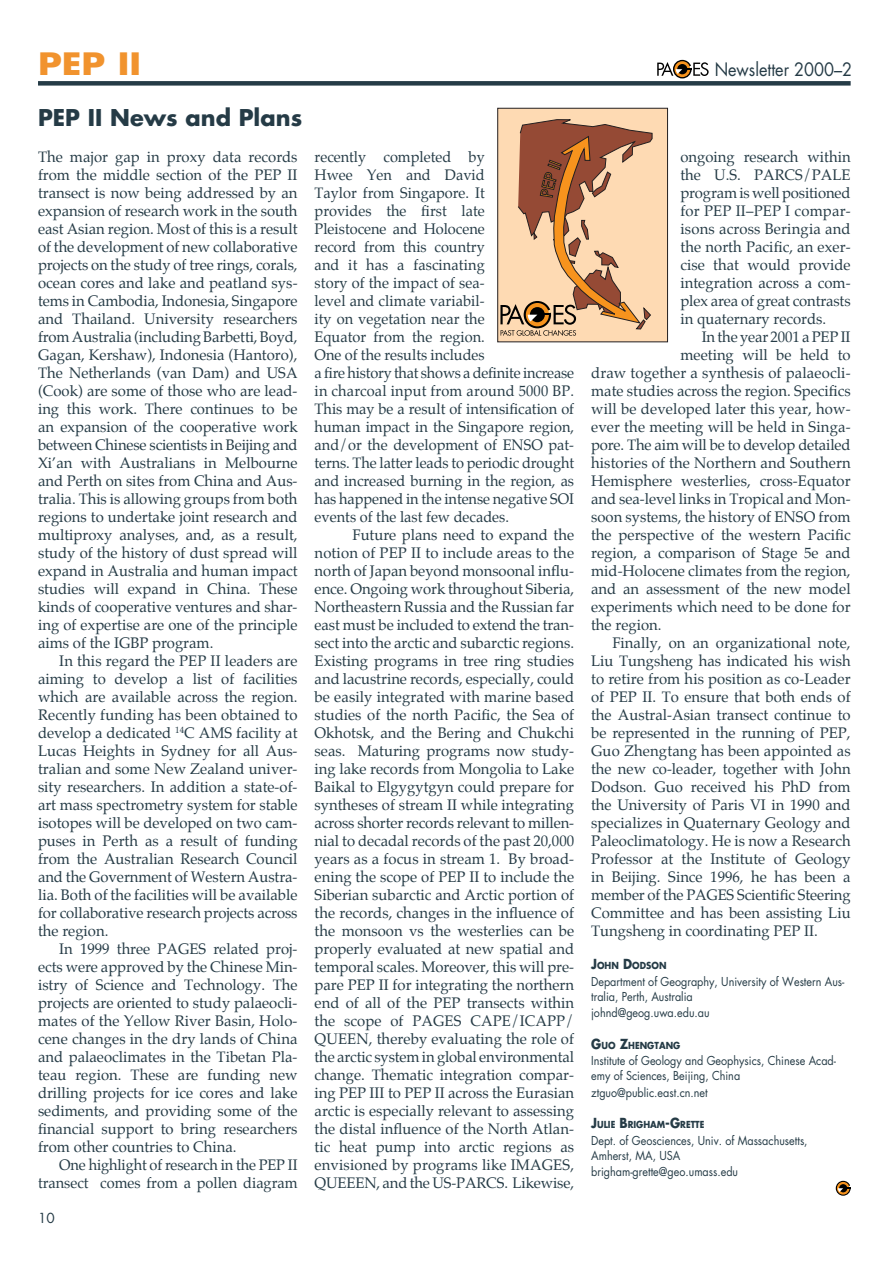
<style>
.page{position:relative;width:893px;height:1263px;background:#fff}
.page>*{position:absolute;margin:0;border:0;box-sizing:border-box;transform-origin:0 0}
.t1{font:700 30px "Futura";color:#f1932e;scale:1.2 1}
.t2{font:700 22.5px "Futura";color:#253b46}
.t3{font:18px "Futura";color:#253b46;scale:.9 1}
.t4{font:15px/18px "Palatino";color:#253b46;text-align:justify}
.t5{font:13.5px "Futura";color:#253b46}
.t6{font:12px/15px "Futura";color:#253b46;scale:.9 1}
.t7{font:700 9.45px "Futura";color:#253b46;scale:.9 1}
.s1{font-style:inherit}
.s2{font-size:13.5px}
</style>
<div class="page">
<div style="left:38px;top:81px;width:812px;height:5px;background:#253b46"></div>
<svg style="left:657px;top:60px;width:51px;height:18px"></svg>
<svg style="left:835px;top:1181px;width:15px;height:15px"></svg>
<div style="left:497px;top:108px;width:170px;height:234px;background:#fedab3;border:1px solid #231f20"></div>
<svg style="left:500px;top:119px;width:152px;height:217px"></svg>
<h1 class="t1" style="left:38px;top:44px;width:87px">PEP II</h1>
<p class="t3" style="left:714px;top:58px;width:154px">Newsletter 2000–2</p>
<h2 class="t2" style="left:38px;top:103px;width:266px">PEP II News and Plans</h2>
<p class="t4" style="left:38px;top:149px;width:261px">The major gap in proxy data records from the middle section of the PEP II transect is now being addressed by an expansion of research work in the south east Asian region. Most of this is a result of the development of new collaborative projects on the study of tree rings, corals, ocean cores and lake and peatland sys&shy;tems in Cambodia, Indonesia, Singapore and Thailand. University researchers from Australia (including Barbetti, Boyd, Gagan, Kershaw), Indonesia (Hantoro), The Netherlands (van Dam) and USA (Cook) are some of those who are lead&shy;ing this work. There continues to be an expansion of the cooperative work between Chinese scientists in Beijing and Xi’an with Australians in Melbourne and Perth on sites from China and Aus&shy;tralia. This is allowing groups from both regions to undertake joint research and multiproxy analyses, and, as a result, study of the history of dust spread will expand in Australia and human impact studies will expand in China. These kinds of cooperative ventures and shar&shy;ing of expertise are one of the principle aims of the IGBP program.</p>
<p class="t4" style="left:38px;top:653px;width:261px;text-indent:21px">In this regard the PEP II leaders are aiming to develop a list of facilities which are available across the region.<br>Recently funding has been obtained to develop a dedicated <sup>14</sup>C AMS facility at Lucas Heights in Sydney for all Aus&shy;tralian and some New Zealand univer&shy;sity researchers. In addition a state-of&shy;art mass spectrometry system for stable isotopes will be developed on two cam&shy;puses in Perth as a result of funding from the Australian Research Council and the Government of Western Austra&shy;lia. Both of the facilities will be available for collaborative research projects across the region.</p>
<p class="t4" style="left:38px;top:941px;width:261px;text-indent:21px">In 1999 three PAGES related proj&shy;ects were approved by the Chinese Min&shy;istry of Science and Technology. The projects are oriented to study palaeocli&shy;mates of the Yellow River Basin, Holo&shy;cene changes in the dry lands of China and palaeoclimates in the Tibetan Pla&shy;teau region. These are funding new drilling projects for ice cores and lake sediments, and providing some of the <span class="s1">fi</span>nancial support to bring researchers from other countries to China.</p>
<p class="t4" style="left:38px;top:1157px;width:261px;text-align:right">One highlight of research in the PEP II transect comes from a pollen diagram</p>
<p class="t5" style="left:38px;top:1209px;width:18px">10</p>
<p class="t4" style="left:314px;top:149px;width:261px;text-align:left">recently completed by<br>Hwee Yen and David<br>Taylor from Singapore. It<br>provides the <span class="s1">fi</span>rst late<br>Pleistocene and Holocene<br>record from this country<br>and it has a fascinating<br>story of the impact of sea-<br>level and climate variabil-<br>ity on vegetation near the<br>Equator from the region.<br>One of the results includes<br>a <span class="s1">fi</span>re history that shows a de<span class="s1">fi</span>nite increase in charcoal input from around 5000 BP.<br>This may be a result of intensi<span class="s1">fi</span>cation of human impact in the Singapore region, and/or the development of ENSO pat&shy;terns. The latter leads to periodic drought and increased burning in the region, as has happened in the intense negative SOI events of the last few decades.</p>
<p class="t4" style="left:314px;top:527px;width:261px;text-indent:38px">Future plans need to expand the notion of PEP II to include areas to the north of Japan beyond monsoonal in<span class="s1">fl</span>u&shy;ence. Ongoing work throughout Siberia, Northeastern Russia and the Russian far east must be included to extend the tran&shy;sect into the arctic and subarctic regions.<br>Existing programs in tree ring studies and lacustrine records, especially, could be easily integrated with marine based studies of the north Paci<span class="s1">fi</span>c, the Sea of Okhotsk, and the Bering and Chukchi seas. Maturing programs now study&shy;ing lake records from Mongolia to Lake Baikal to Elgygytgyn could prepare for syntheses of stream II while integrating across shorter records relevant to millen&shy;nial to decadal records of the past 20,000 years as a focus in stream 1. By broad&shy;ening the scope of PEP II to include the Siberian subarctic and Arctic portion of the records, changes in the in<span class="s1">fl</span>uence of the monsoon vs the westerlies can be properly evaluated at new spatial and temporal scales. Moreover, this will pre&shy;pare PEP II for integrating the northern end of all of the PEP transects within the scope of PAGES CAPE/ICAPP/ QUEEN, thereby evaluating the role of the arctic system in global environmental change. Thematic integration compar&shy;ing PEP III to PEP II across the Eurasian arctic is especially relevant to assessing the distal in<span class="s1">fl</span>uence of the North Atlan&shy;tic heat pump into arctic regions as envisioned by programs like IMAGES, QUEEEN, and the US-PARCS. Likewise,</p>
<p class="t4" style="left:680px;top:149px;width:172px">ongoing research within the U.S. PARCS/PALE program is well positioned for PEP II–PEP I compar&shy;isons across Beringia and the north Paci<span class="s1">fi</span>c, an exer&shy;cise that would provide integration across a com&shy;plex area of great contrasts in quaternary records.</p>
<p class="t4" style="left:701px;top:329px;width:150px">In the year 2001 a PEP II</p>
<p class="t4" style="left:680px;top:347px;width:172px">meeting will be held to</p>
<p class="t4" style="left:591px;top:365px;width:261px">draw together a synthesis of palaeocli-</p>
<p class="t4" style="left:591px;top:383px;width:261px">mate studies across the region. Speci<span class="s1">fi</span>cs</p>
<p class="t4" style="left:591px;top:401px;width:261px">will be developed later this year, how-</p>
<p class="t4" style="left:591px;top:419px;width:261px">ever the meeting will be held in Singa-</p>
<p class="t4" style="left:591px;top:437px;width:261px">pore. The aim will be to develop detailed</p>
<p class="t4" style="left:591px;top:455px;width:261px">histories of the Northern and Southern</p>
<p class="t4" style="left:591px;top:473px;width:261px">Hemisphere westerlies, cross-Equator</p>
<p class="t4" style="left:591px;top:491px;width:261px">and sea-level links in Tropical and Mon-</p>
<p class="t4" style="left:591px;top:509px;width:261px">soon systems, the history of ENSO from</p>
<p class="t4" style="left:591px;top:527px;width:261px">the perspective of the western Paci<span class="s1">fi</span>c</p>
<p class="t4" style="left:591px;top:545px;width:261px">region, a comparison of Stage 5e and</p>
<p class="t4" style="left:591px;top:563px;width:261px">mid-Holocene climates from the region,</p>
<p class="t4" style="left:591px;top:581px;width:261px">and an assessment of the new model</p>
<p class="t4" style="left:591px;top:599px;width:261px">experiments which need to be done for</p>
<p class="t4" style="left:591px;top:617px;width:72px">the region.</p>
<p class="t4" style="left:612px;top:635px;width:240px">Finally, on an organizational note,</p>
<p class="t4" style="left:591px;top:653px;width:261px">Liu Tungsheng has indicated his wish</p>
<p class="t4" style="left:591px;top:671px;width:261px">to retire from his position as co-Leader</p>
<p class="t4" style="left:591px;top:689px;width:261px">of PEP II. To ensure that both ends of</p>
<p class="t4" style="left:591px;top:707px;width:261px">the Austral-Asian transect continue to</p>
<p class="t4" style="left:591px;top:725px;width:261px">be represented in the running of PEP,</p>
<p class="t4" style="left:591px;top:743px;width:261px">Guo Zhengtang has been appointed as</p>
<p class="t4" style="left:591px;top:761px;width:261px">the new co-leader, together with John</p>
<p class="t4" style="left:591px;top:779px;width:261px">Dodson. Guo received his PhD from</p>
<p class="t4" style="left:591px;top:797px;width:261px">the University of Paris VI in 1990 and</p>
<p class="t4" style="left:591px;top:815px;width:261px">specializes in Quaternary Geology and</p>
<p class="t4" style="left:591px;top:833px;width:261px">Paleoclimatology. He is now a Research</p>
<p class="t4" style="left:591px;top:851px;width:261px">Professor at the Institute of Geology</p>
<p class="t4" style="left:591px;top:869px;width:261px">in Beijing. Since 1996, he has been a</p>
<p class="t4" style="left:591px;top:887px;width:261px">member of the PAGES Scienti<span class="s1">fi</span>c Steering</p>
<p class="t4" style="left:591px;top:905px;width:261px">Committee and has been assisting Liu</p>
<p class="t4" style="left:591px;top:923px;width:228px">Tungsheng in coordinating PEP II.</p>
<p class="t7" style="left:591px;top:959px;width:85px"><span class="s2">J</span>OHN <span class="s2">D</span>ODSON</p>
<p class="t6" style="left:591px;top:974px;width:283px">Department of Geography, University of Western Aus&shy;tralia, Perth, Australia</p>
<p class="t6" style="left:591px;top:1005px;width:133px">johnd@geog.uwa.edu.au</p>
<p class="t7" style="left:591px;top:1039px;width:101px"><span class="s2">G</span>UO <span class="s2">Z</span>HENGTANG</p>
<p class="t6" style="left:591px;top:1053px;width:274px">Institute of Geology and Geophysics, Chinese Acad&shy;emy of Sciences, Beijing, China</p>
<p class="t6" style="left:591px;top:1085px;width:131px">ztguo@public.east.cn.net</p>
<p class="t7" style="left:591px;top:1118px;width:127px"><span class="s2">J</span>ULIE <span class="s2">B</span>RIGHAM<span class="s2">-G</span>RETTE</p>
<p class="t6" style="left:591px;top:1133px;width:242px">Dept. of Geosciences, Univ. of Massachusetts,<br>Amherst, MA, USA</p>
<p class="t6" style="left:591px;top:1164px;width:165px">brigham-grette@geo.umass.edu</p>
</div>
